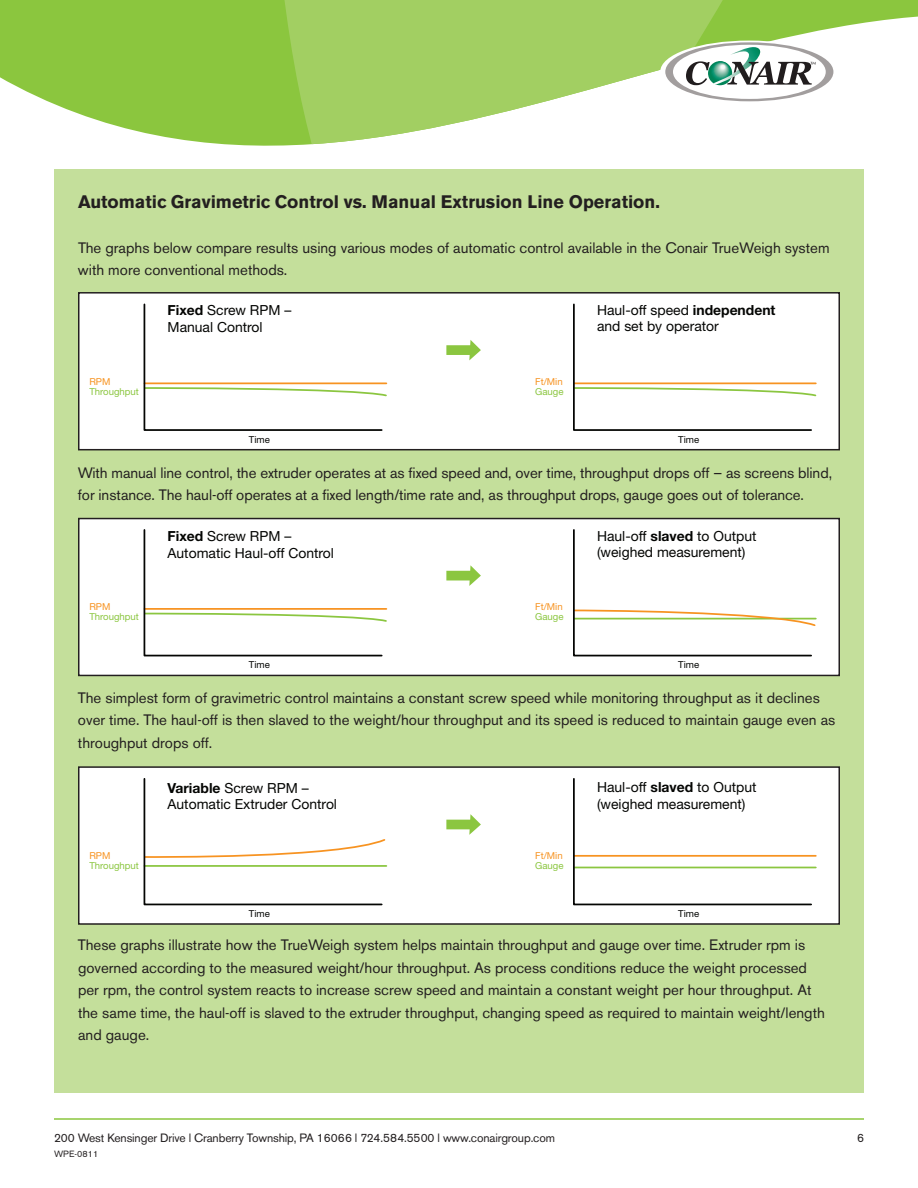
<style>
.page{position:relative;width:918px;height:1188px;background:#fff}
.page>*{position:absolute;margin:0;border:0;box-sizing:border-box;transform-origin:0 0}
.t1{font:700 18px "Akzidenz Grotesk BE";color:#231f20}
.t2{font:15px/22.5px "Akzidenz Grotesk BE";color:#231f20}
.t3{font:13.95px/16.6px "Helvetica Neue";color:#040503}
.t4{font:12px "Akzidenz Grotesk BE";letter-spacing:-.01em;color:#231f20}
.t5{font:9.6px "Helvetica Neue";color:#8bc640}
.t6{font:9.6px "Helvetica Neue";color:#f79321}
.t7{font:9.6px "Helvetica Neue";color:#040503}
.t8{font:9px "Akzidenz Grotesk BE";color:#231f20}
.s1{font-weight:700}
</style>
<div class="page">
<svg style="left:0;top:0;width:261px;height:170px;fill:#8bc63e"></svg>
<svg style="left:261px;top:0;width:657px;height:170px"></svg>
<div style="left:660px;top:41px;width:179px;height:62px;background:#fff;border-radius:50%"></div>
<svg style="left:665px;top:42px;width:168px;height:59px"></svg>
<hr style="left:54px;top:1118px;width:810px;height:2px;background:#8bc63e">
<div style="left:54px;top:170px;width:810px;height:924px;background:#c4df9b"></div>
<div style="left:79px;top:293px;width:760px;height:157px;background:#fff"></div>
<svg style="left:143px;top:303px;width:245px;height:128px"></svg>
<svg style="left:573px;top:303px;width:244px;height:128px"></svg>
<svg style="left:446px;top:340px;width:35px;height:20px"></svg>
<div style="left:78px;top:292px;width:762px;height:158px;border:2px solid #231f20"></div>
<div style="left:79px;top:519px;width:760px;height:156px;background:#fff"></div>
<svg style="left:143px;top:529px;width:245px;height:128px"></svg>
<svg style="left:446px;top:565px;width:35px;height:21px"></svg>
<svg style="left:573px;top:529px;width:244px;height:128px"></svg>
<div style="left:78px;top:518px;width:762px;height:158px;border:2px solid #231f20"></div>
<div style="left:79px;top:767px;width:760px;height:157px;background:#fff"></div>
<hr style="left:574px;top:867px;width:242px;height:1px;background:#8bc640">
<hr style="left:574px;top:855px;width:242px;height:2px;background:#f79321">
<svg style="left:446px;top:814px;width:35px;height:21px"></svg>
<svg style="left:573px;top:778px;width:240px;height:128px"></svg>
<svg style="left:143px;top:778px;width:244px;height:128px"></svg>
<div style="left:78px;top:766px;width:762px;height:159px;border:2px solid #231f20"></div>
<p class="t1" style="left:78px;top:194px;width:583px">Automatic Gravimetric Control vs. Manual Extrusion Line Operation.</p>
<p class="t2" style="left:78px;top:238px;width:753px">The graphs below compare results using various modes of automatic control available in the Conair TrueWeigh system with more conventional methods.</p>
<p class="t6" style="left:89px;top:378px;width:23px">RPM</p>
<p class="t5" style="left:89px;top:388px;width:51px">Throughput</p>
<p class="t3" style="left:168px;top:303px;width:125px"><span class="s1">Fixed</span> Screw RPM –<br>Manual Control</p>
<p class="t7" style="left:249px;top:436px;width:22px">Time</p>
<p class="t6" style="left:535px;top:378px;width:29px">Ft/Min</p>
<p class="t5" style="left:535px;top:388px;width:30px">Gauge</p>
<p class="t3" style="left:597px;top:303px;width:180px">Haul-off speed <span class="s1">independent </span>and set by operator</p>
<p class="t7" style="left:678px;top:436px;width:22px">Time</p>
<p class="t2" style="left:78px;top:463px;width:756px">With manual line control, the extruder operates at as fixed speed and, over time, throughput drops off – as screens blind, for instance. The haul-off operates at a fixed length/time rate and, as throughput drops, gauge goes out of tolerance.</p>
<p class="t6" style="left:89px;top:603px;width:23px">RPM</p>
<p class="t5" style="left:89px;top:613px;width:51px">Throughput</p>
<p class="t3" style="left:168px;top:529px;width:168px"><span class="s1">Fixed</span> Screw RPM –<br>Automatic Haul-off Control</p>
<p class="t7" style="left:249px;top:661px;width:22px">Time</p>
<p class="t6" style="left:535px;top:603px;width:29px">Ft/Min</p>
<p class="t5" style="left:535px;top:613px;width:30px">Gauge</p>
<p class="t3" style="left:597px;top:529px;width:161px">Haul-off <span class="s1">slaved</span> to Output (weighed measurement)</p>
<p class="t7" style="left:678px;top:661px;width:22px">Time</p>
<p class="t2" style="left:78px;top:688px;width:759px">The simplest form of gravimetric control maintains a constant screw speed while monitoring throughput as it declines over time. The haul-off is then slaved to the weight/hour throughput and its speed is reduced to maintain gauge even as throughput drops off.</p>
<p class="t6" style="left:89px;top:852px;width:23px">RPM</p>
<p class="t5" style="left:89px;top:862px;width:51px">Throughput</p>
<p class="t3" style="left:168px;top:781px;width:171px"><span class="s1">Variable</span> Screw RPM –<br>Automatic Extruder Control</p>
<p class="t7" style="left:249px;top:910px;width:22px">Time</p>
<p class="t6" style="left:535px;top:852px;width:29px">Ft/Min</p>
<p class="t5" style="left:535px;top:862px;width:30px">Gauge</p>
<p class="t3" style="left:597px;top:780px;width:161px">Haul-off <span class="s1">slaved</span> to Output (weighed measurement)</p>
<p class="t7" style="left:678px;top:910px;width:22px">Time</p>
<p class="t2" style="left:78px;top:935px;width:748px">These graphs illustrate how the TrueWeigh system helps maintain throughput and gauge over time. Extruder rpm is governed according to the measured weight/hour throughput. As process conditions reduce the weight processed per rpm, the control system reacts to increase screw speed and maintain a constant weight per hour throughput. At the same time, the haul-off is slaved to the extruder throughput, changing speed as required to maintain weight/length and gauge.</p>
<p class="t4" style="left:54px;top:1134px;width:502px">200 West Kensinger Drive l Cranberry Township, PA 16066 l 724.584.5500 l www.conairgroup.com</p>
<p class="t4" style="left:857px;top:1134px;width:8px">6</p>
<p class="t8" style="left:54px;top:1151px;width:46px">WPE-0811</p>
</div>
